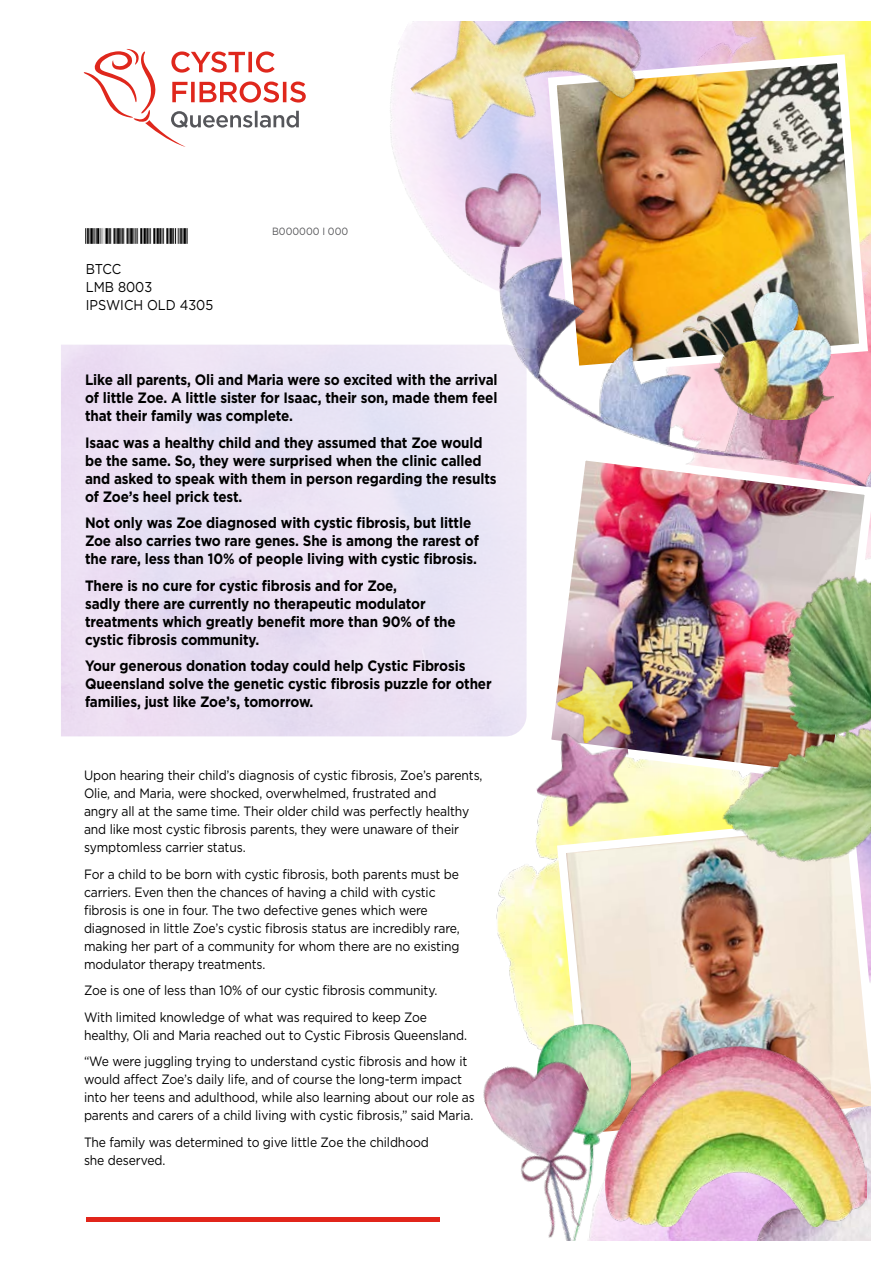
<style>
.page{position:relative;width:893px;height:1263px;background:#fff}
.page>*{position:absolute;margin:0;border:0;box-sizing:border-box;transform-origin:0 0}
.t1{font:700 15px/18px "Gotham";letter-spacing:-.01em;color:#000;scale:.9 1}
.t2{font:14.25px/18px "Gotham";color:#000;scale:.9 1}
.t3{font:13.5px/18px "Gotham";letter-spacing:-.01em;color:#000;scale:.9 1}
.t4{font:10.5px "Gotham";color:#565659;scale:.9 1}
</style>
<div class="page">
<img style="left:480px;top:716px;width:167px;height:324px">
<img style="left:779px;top:21px;width:92px;height:29px">
<img style="left:390px;top:21px;width:389px;height:272px">
<img style="left:659px;top:1226px;width:97px;height:15px">
<svg style="left:552px;top:812px;width:319px;height:294px"></svg>
<img style="left:756px;top:1106px;width:115px;height:135px">
<img style="left:543px;top:50px;width:328px;height:160px">
<img style="left:392px;top:21px;width:271px;height:174px">
<img style="left:500px;top:210px;width:371px;height:478px">
<img style="left:465px;top:173px;width:76px;height:74px">
<img style="left:683px;top:293px;width:151px;height:127px">
<img style="left:537px;top:447px;width:334px;height:341px">
<img style="left:647px;top:530px;width:224px;height:428px">
<img style="left:538px;top:1025px;width:93px;height:15px">
<img style="left:483px;top:1040px;width:176px;height:201px">
<img style="left:532px;top:727px;width:103px;height:102px">
<img style="left:557px;top:666px;width:76px;height:77px">
<img style="left:605px;top:1046px;width:261px;height:180px">
<img style="left:85px;top:228px;width:103px;height:16px">
<hr style="left:86px;top:1217px;width:353px;height:4px;background:#e1251b">
<svg style="left:83px;top:49px;width:223px;height:98px"></svg>
<p class="t2" style="left:86px;top:259px;width:143px">BTCC<br>LMB 8003<br>IPSWICH OLD 4305</p>
<p class="t4" style="left:272px;top:224px;width:86px">B000000 I 000</p>
<p class="t1" style="left:85px;top:371px;width:460px;text-align:justify">Like all parents, Oli and Maria were so excited with the arrival of little Zoe. A little sister for Isaac, their son, made them feel that their family was complete.</p>
<p class="t1" style="left:85px;top:433px;width:459px">Isaac was a healthy child and they assumed that Zoe would be the same. So, they were surprised when the clinic called and asked to speak with them in person regarding the results of Zoe’s heel prick test.</p>
<p class="t1" style="left:85px;top:514px;width:439px">Not only was Zoe diagnosed with cystic fibrosis, but little<br>Zoe also carries two rare genes. She is among the rarest of the rare, less than 10% of people living with cystic fibrosis.</p>
<p class="t1" style="left:85px;top:576px;width:413px">There is no cure for cystic fibrosis and for Zoe,<br>sadly there are currently no therapeutic modulator treatments which greatly benefit more than 90% of the cystic fibrosis community.</p>
<p class="t1" style="left:85px;top:657px;width:453px">Your generous donation today could help Cystic Fibrosis<br>Queensland solve the genetic cystic fibrosis puzzle for other families, just like Zoe’s, tomorrow.</p>
<p class="t3" style="left:84px;top:766px;width:444px">Upon hearing their child’s diagnosis of cystic fibrosis, Zoe’s parents, Olie, and Maria, were shocked, overwhelmed, frustrated and<br>angry all at the same time. Their older child was perfectly healthy and like most cystic fibrosis parents, they were unaware of their symptomless carrier status.</p>
<p class="t3" style="left:84px;top:865px;width:419px">For a child to be born with cystic fibrosis, both parents must be carriers. Even then the chances of having a child with cystic fibrosis is one in four. The two defective genes which were diagnosed in little Zoe’s cystic fibrosis status are incredibly rare, making her part of a community for whom there are no existing modulator therapy treatments.</p>
<p class="t3" style="left:84px;top:977px;width:394px;line-height:26.5px">Zoe is one of less than 10% of our cystic fibrosis community.<br>With limited knowledge of what was required to keep Zoe</p>
<p class="t3" style="left:84px;top:1021px;width:428px;line-height:26.5px">healthy, Oli and Maria reached out to Cystic Fibrosis Queensland. “We were juggling trying to understand cystic fibrosis and how it</p>
<p class="t3" style="left:84px;top:1070px;width:436px">would affect Zoe’s daily life, and of course the long-term impact into her teens and adulthood, while also learning about our role as parents and carers of a child living with cystic fibrosis,” said Maria.</p>
<p class="t3" style="left:84px;top:1133px;width:385px">The family was determined to give little Zoe the childhood she deserved.</p>
</div>
